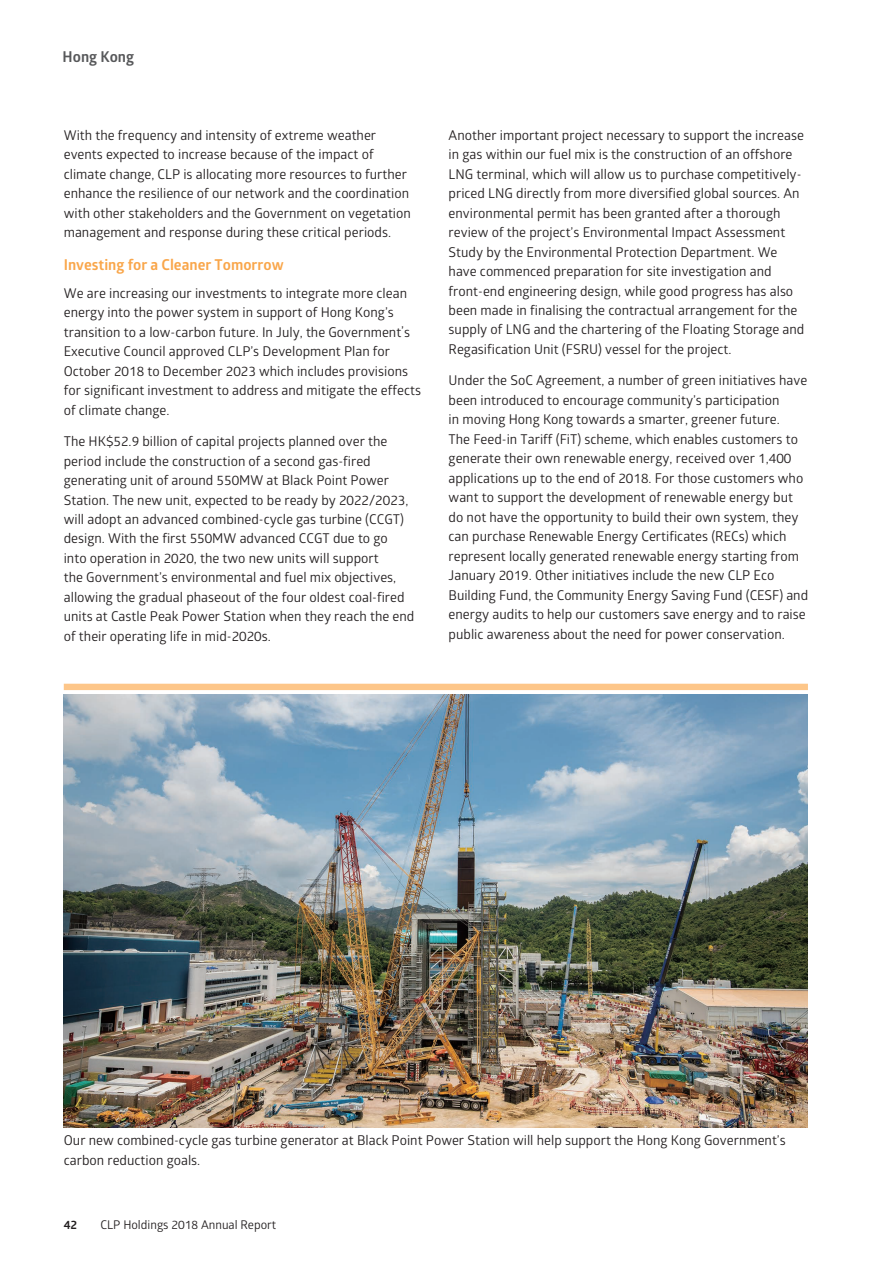
<style>
.page{position:relative;width:893px;height:1263px;background:#fff}
.page>*{position:absolute;margin:0;border:0;box-sizing:border-box;transform-origin:0 0}
.t1{font:700 15px "Glober";color:#f9a64a}
.t2{font:700 15px "Glober";color:#57585a}
.t3{font:13.5px/19.5px "Glober";color:#231f20}
.t4{font:12px "Glober";color:#231f20}
.t5{font:700 12px "Glober";color:#231f20}
</style>
<div class="page">
<img style="left:64px;top:694px;width:744px;height:433px">
<div style="left:64px;top:684px;width:744px;height:6px;background:#fdc689"></div>
<p class="t2" style="left:63px;top:46px;width:73px">Hong Kong</p>
<p class="t3" style="left:64px;top:125px;width:349px">With the frequency and intensity of extreme weather events expected to increase because of the impact of climate change, CLP is allocating more resources to further enhance the resilience of our network and the coordination with other stakeholders and the Government on vegetation management and response during these critical periods.</p>
<p class="t1" style="left:64px;top:254px;width:221px">Investing for a Cleaner Tomorrow</p>
<p class="t3" style="left:64px;top:282px;width:359px">We are increasing our investments to integrate more clean energy into the power system in support of Hong Kong’s transition to a low-carbon future. In July, the Government’s Executive Council approved CLP’s Development Plan for October 2018 to December 2023 which includes provisions for significant investment to address and mitigate the effects of climate change.</p>
<p class="t3" style="left:64px;top:431px;width:352px">The HK$52.9 billion of capital projects planned over the period include the construction of a second gas-fired generating unit of around 550MW at Black Point Power Station. The new unit, expected to be ready by 2022/2023, will adopt an advanced combined-cycle gas turbine (CCGT) design. With the first 550MW advanced CCGT due to go<br>into operation in 2020, the two new units will support<br>the Government’s environmental and fuel mix objectives, allowing the gradual phaseout of the four oldest coal-fired units at Castle Peak Power Station when they reach the end of their operating life in mid-2020s.</p>
<p class="t3" style="left:449px;top:124px;width:357px">Another important project necessary to support the increase in gas within our fuel mix is the construction of an offshore LNG terminal, which will allow us to purchase competitively&shy;priced LNG directly from more diversified global sources. An environmental permit has been granted after a thorough review of the project’s Environmental Impact Assessment Study by the Environmental Protection Department. We have commenced preparation for site investigation and front-end engineering design, while good progress has also been made in finalising the contractual arrangement for the supply of LNG and the chartering of the Floating Storage and Regasification Unit (FSRU) vessel for the project.</p>
<p class="t3" style="left:449px;top:370px;width:361px">Under the SoC Agreement, a number of green initiatives have been introduced to encourage community’s participation<br>in moving Hong Kong towards a smarter, greener future.<br>The Feed-in Tariff (FiT) scheme, which enables customers to generate their own renewable energy, received over 1,400 applications up to the end of 2018. For those customers who want to support the development of renewable energy but do not have the opportunity to build their own system, they can purchase Renewable Energy Certificates (RECs) which represent locally generated renewable energy starting from January 2019. Other initiatives include the new CLP Eco Building Fund, the Community Energy Saving Fund (CESF) and energy audits to help our customers save energy and to raise public awareness about the need for power conservation.</p>
<p class="t3" style="left:64px;top:1130px;width:723px">Our new combined-cycle gas turbine generator at Black Point Power Station will help support the Hong Kong Government’s carbon reduction goals.</p>
<p class="t5" style="left:64px;top:1217px;width:15px">42</p>
<p class="t4" style="left:100px;top:1217px;width:177px">CLP Holdings 2018 Annual Report</p>
</div>
